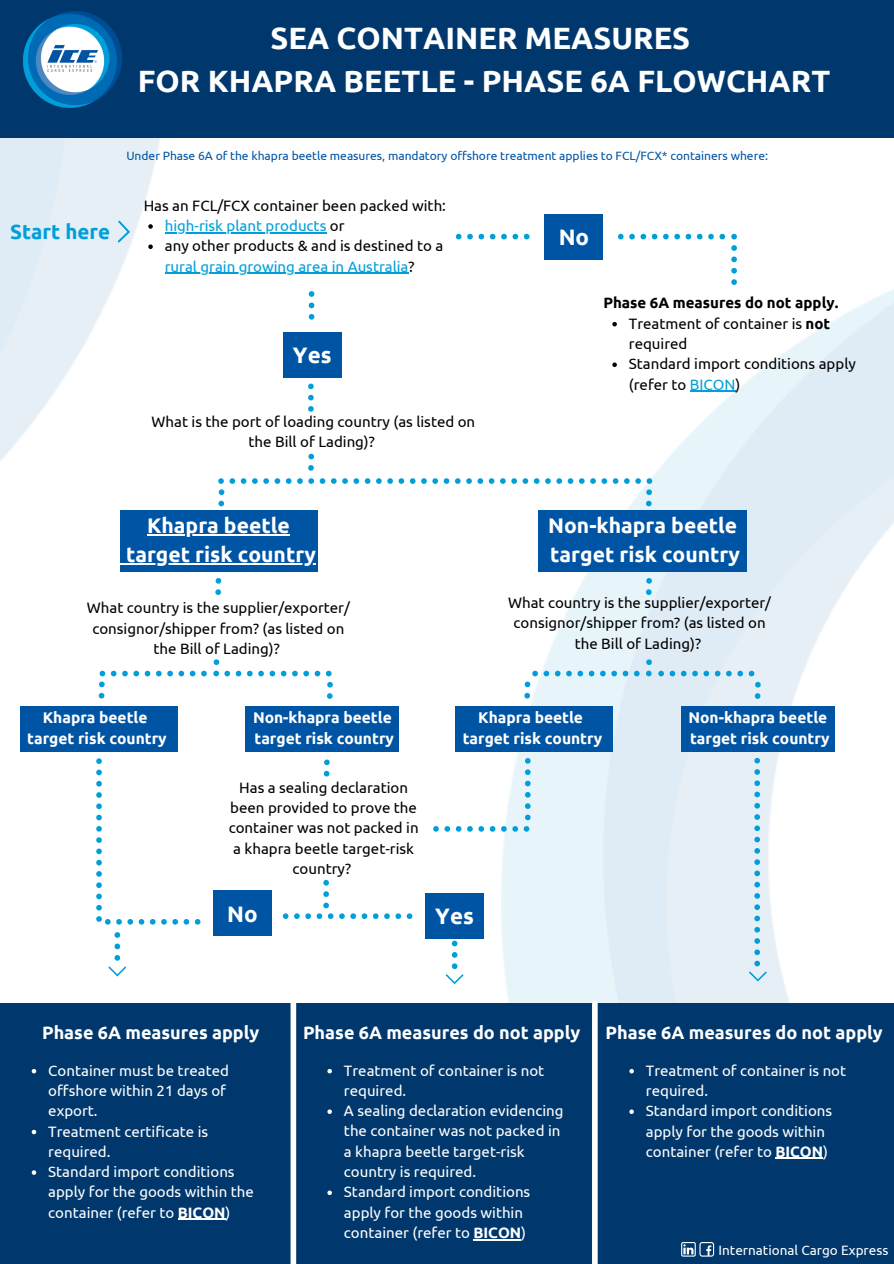
<style>
.page{position:relative;width:894px;height:1264px;background:#fff}
.page>*{position:absolute;margin:0;border:0;box-sizing:border-box;transform-origin:0 0}
.t1{font:700 30.75px "Ubuntu";color:#fff}
.t2{font:30.15px "Ubuntu";color:#fff}
.t3{font:700 22.35px "Ubuntu";color:#fff}
.t4{font:700 21.15px "Ubuntu";color:#fff}
.t5{font:700 20.55px "Ubuntu";color:#009fda}
.t6{font:700 18px "Ubuntu";color:#fff}
.t7{font:700 15.45px "Ubuntu";color:#fff}
.t8{font:15px/20.2px "Ubuntu";color:#000;text-align:center}
.t9{font:15px/20.2px "Ubuntu";color:#fff}
.t10{font:700 15px "Ubuntu";color:#000}
.t11{font:15px "Ubuntu";color:#009fda}
.t12{font:13.5px "Ubuntu";color:#fff}
.t13{font:12px "Ubuntu";color:#0054a4}
.s1{color:#000}
.s2{color:#009fda}
.s3{font-weight:700}
</style>
<div class="page">
<img style="left:0;top:137px;width:188px;height:615px">
<div style="left:0;top:0;width:893px;height:137px;background:#00386d"></div>
<img style="left:23px;top:11px;width:99px;height:97px">
<svg style="left:308px;top:291px;width:6px;height:29px"></svg>
<img style="left:435px;top:137px;width:458px;height:866px">
<div style="left:283px;top:332px;width:58px;height:46px;background:#0054a4"></div>
<div style="left:120px;top:510px;width:197px;height:61px;background:#0054a4"></div>
<div style="left:538px;top:510px;width:208px;height:61px;background:#0054a4"></div>
<div style="left:20px;top:706px;width:157px;height:45px;background:#0054a4"></div>
<div style="left:245px;top:706px;width:154px;height:45px;background:#0054a4"></div>
<div style="left:455px;top:706px;width:157px;height:45px;background:#0054a4"></div>
<div style="left:681px;top:706px;width:153px;height:45px;background:#0054a4"></div>
<div style="left:544px;top:214px;width:59px;height:45px;background:#0054a4"></div>
<div style="left:213px;top:890px;width:59px;height:46px;background:#0054a4"></div>
<div style="left:425px;top:893px;width:59px;height:46px;background:#0054a4"></div>
<hr style="left:147px;top:534px;width:143px;height:1px;background:#fff">
<hr style="left:126px;top:563px;width:190px;height:1px;background:#fff">
<svg style="left:308px;top:383px;width:5px;height:29px"></svg>
<svg style="left:455px;top:234px;width:74px;height:5px"></svg>
<svg style="left:617px;top:234px;width:108px;height:5px"></svg>
<svg style="left:731px;top:234px;width:5px;height:51px"></svg>
<svg style="left:218px;top:478px;width:434px;height:28px"></svg>
<svg style="left:308px;top:453px;width:6px;height:18px"></svg>
<svg style="left:215px;top:578px;width:6px;height:17px"></svg>
<svg style="left:213px;top:659px;width:118px;height:17px"></svg>
<svg style="left:645px;top:659px;width:6px;height:17px"></svg>
<svg style="left:658px;top:670px;width:96px;height:6px"></svg>
<svg style="left:645px;top:578px;width:6px;height:17px"></svg>
<svg style="left:99px;top:670px;width:108px;height:28px"></svg>
<svg style="left:327px;top:682px;width:6px;height:17px"></svg>
<svg style="left:524px;top:670px;width:115px;height:28px;background:#d3ecf7"></svg>
<svg style="left:754px;top:682px;width:6px;height:17px"></svg>
<svg style="left:323px;top:759px;width:7px;height:17px"></svg>
<svg style="left:525px;top:758px;width:5px;height:62px"></svg>
<svg style="left:433px;top:826px;width:96px;height:5px"></svg>
<svg style="left:283px;top:880px;width:129px;height:39px"></svg>
<svg style="left:96px;top:758px;width:104px;height:166px"></svg>
<svg style="left:114px;top:932px;width:6px;height:28px"></svg>
<div style="left:0;top:1003px;width:893px;height:260px;background:#00386d"></div>
<div style="left:290px;top:987px;width:6px;height:276px;background:#fff"></div>
<div style="left:592px;top:1003px;width:5px;height:260px;background:#fff"></div>
<svg style="left:108px;top:966px;width:18px;height:10px"></svg>
<svg style="left:445px;top:940px;width:18px;height:44px"></svg>
<svg style="left:748px;top:758px;width:18px;height:223px;background:#c9e4f2"></svg>
<svg style="left:681px;top:1242px;width:33px;height:14px"></svg>
<svg style="left:148px;top:224px;width:5px;height:5px"></svg>
<hr style="left:165px;top:232px;width:161px;height:1px;background:#009fda">
<svg style="left:148px;top:244px;width:5px;height:5px"></svg>
<hr style="left:165px;top:273px;width:243px;height:1px;background:#009fda">
<svg style="left:32px;top:1069px;width:4px;height:4px"></svg>
<svg style="left:32px;top:1129px;width:4px;height:5px"></svg>
<svg style="left:32px;top:1170px;width:4px;height:4px"></svg>
<hr style="left:178px;top:1218px;width:47px;height:1px;background:#fff">
<svg style="left:327px;top:1068px;width:5px;height:5px"></svg>
<svg style="left:327px;top:1109px;width:5px;height:4px"></svg>
<svg style="left:327px;top:1190px;width:5px;height:4px"></svg>
<hr style="left:473px;top:1238px;width:48px;height:2px;background:#fff">
<svg style="left:612px;top:322px;width:4px;height:4px"></svg>
<svg style="left:612px;top:362px;width:4px;height:5px"></svg>
<hr style="left:689px;top:390px;width:46px;height:2px;background:#009fda">
<svg style="left:629px;top:1068px;width:4px;height:5px"></svg>
<svg style="left:629px;top:1109px;width:4px;height:4px"></svg>
<hr style="left:775px;top:1157px;width:48px;height:1px;background:#fff">
<svg style="left:117px;top:220px;width:13px;height:23px"></svg>
<p class="t1" style="left:270px;top:20px;width:421px">SEA CONTAINER MEASURES</p>
<p class="t1" style="left:138px;top:63px;width:693px">FOR KHAPRA BEETLE - PHASE 6A FLOWCHART</p>
<p class="t13" style="left:126px;top:148px;width:643px">Under Phase 6A of the khapra beetle measures, mandatory offshore treatment applies to FCL/FCX* containers where:</p>
<p class="t5" style="left:10px;top:220px;width:101px">Start here</p>
<p class="t8" style="left:144px;top:195px;width:304px">Has an FCL/FCX container been packed with:</p>
<p class="t11" style="left:165px;top:217px;width:181px">high-risk plant products <span class="s1">or</span></p>
<p class="t8" style="left:165px;top:235px;width:280px;text-align:left">any other products &amp; and is destined to a <span class="s2">rural grain growing area in Australia</span>?</p>
<p class="t3" style="left:293px;top:342px;width:40px">Yes</p>
<p class="t8" style="left:152px;top:411px;width:325px">What is the port of loading country (as listed on the Bill of Lading)?</p>
<p class="t4" style="left:147px;top:513px;width:144px">Khapra beetle</p>
<p class="t4" style="left:126px;top:542px;width:191px">target risk country</p>
<p class="t8" style="left:87px;top:597px;width:264px">What country is the supplier/exporter/ consignor/shipper from? (as listed on the Bill of Lading)?</p>
<p class="t2" style="left:554px;top:214px;width:41px">No</p>
<p class="t3" style="left:558px;top:224px;width:32px">No</p>
<p class="t10" style="left:603px;top:294px;width:236px">Phase 6A measures do not apply.</p>
<p class="t8" style="left:628px;top:313px;width:203px;text-align:left">Treatment of container is <span class="s3">not </span>required</p>
<p class="t8" style="left:628px;top:353px;width:228px;text-align:left">Standard import conditions apply (refer to <span class="s2">BICON</span>)</p>
<p class="t4" style="left:548px;top:513px;width:190px">Non-khapra beetle</p>
<p class="t4" style="left:550px;top:542px;width:191px">target risk country</p>
<p class="t8" style="left:508px;top:592px;width:264px">What country is the supplier/exporter/ consignor/shipper from? (as listed on the Bill of Lading)?</p>
<p class="t7" style="left:43px;top:708px;width:106px">Khapra beetle</p>
<p class="t7" style="left:27px;top:730px;width:141px">target risk country</p>
<p class="t7" style="left:253px;top:708px;width:140px">Non-khapra beetle</p>
<p class="t7" style="left:254px;top:730px;width:141px">target risk country</p>
<p class="t8" style="left:228px;top:777px;width:191px">Has a sealing declaration been provided to prove the container was not packed in a khapra beetle target-risk country?</p>
<p class="t2" style="left:222px;top:891px;width:41px">No</p>
<p class="t3" style="left:227px;top:900px;width:32px">No</p>
<p class="t7" style="left:478px;top:708px;width:106px">Khapra beetle</p>
<p class="t7" style="left:462px;top:730px;width:141px">target risk country</p>
<p class="t3" style="left:435px;top:903px;width:40px">Yes</p>
<p class="t7" style="left:688px;top:708px;width:140px">Non-khapra beetle</p>
<p class="t7" style="left:689px;top:730px;width:141px">target risk country</p>
<p class="t6" style="left:42px;top:1022px;width:219px">Phase 6A measures apply</p>
<p class="t6" style="left:303px;top:1022px;width:279px">Phase 6A measures do not apply</p>
<p class="t9" style="left:48px;top:1059px;width:182px">Container must be treated offshore within 21 days of export.</p>
<p class="t9" style="left:48px;top:1120px;width:161px">Treatment certificate is required.</p>
<p class="t9" style="left:48px;top:1161px;width:207px">Standard import conditions apply for the goods within the container (refer to <span class="s3">BICON</span>)</p>
<p class="t9" style="left:344px;top:1059px;width:202px">Treatment of container is not required.</p>
<p class="t9" style="left:344px;top:1100px;width:221px">A sealing declaration evidencing the container was not packed in a khapra beetle target-risk country is required.</p>
<p class="t9" style="left:344px;top:1181px;width:188px">Standard import conditions apply for the goods within container (refer to <span class="s3">BICON</span>)</p>
<p class="t6" style="left:605px;top:1022px;width:279px">Phase 6A measures do not apply</p>
<p class="t9" style="left:645px;top:1059px;width:202px">Treatment of container is not required.</p>
<p class="t9" style="left:645px;top:1100px;width:188px">Standard import conditions apply for the goods within container (refer to <span class="s3">BICON</span>)</p>
<p class="t12" style="left:718px;top:1242px;width:171px">International Cargo Express</p>
</div>
